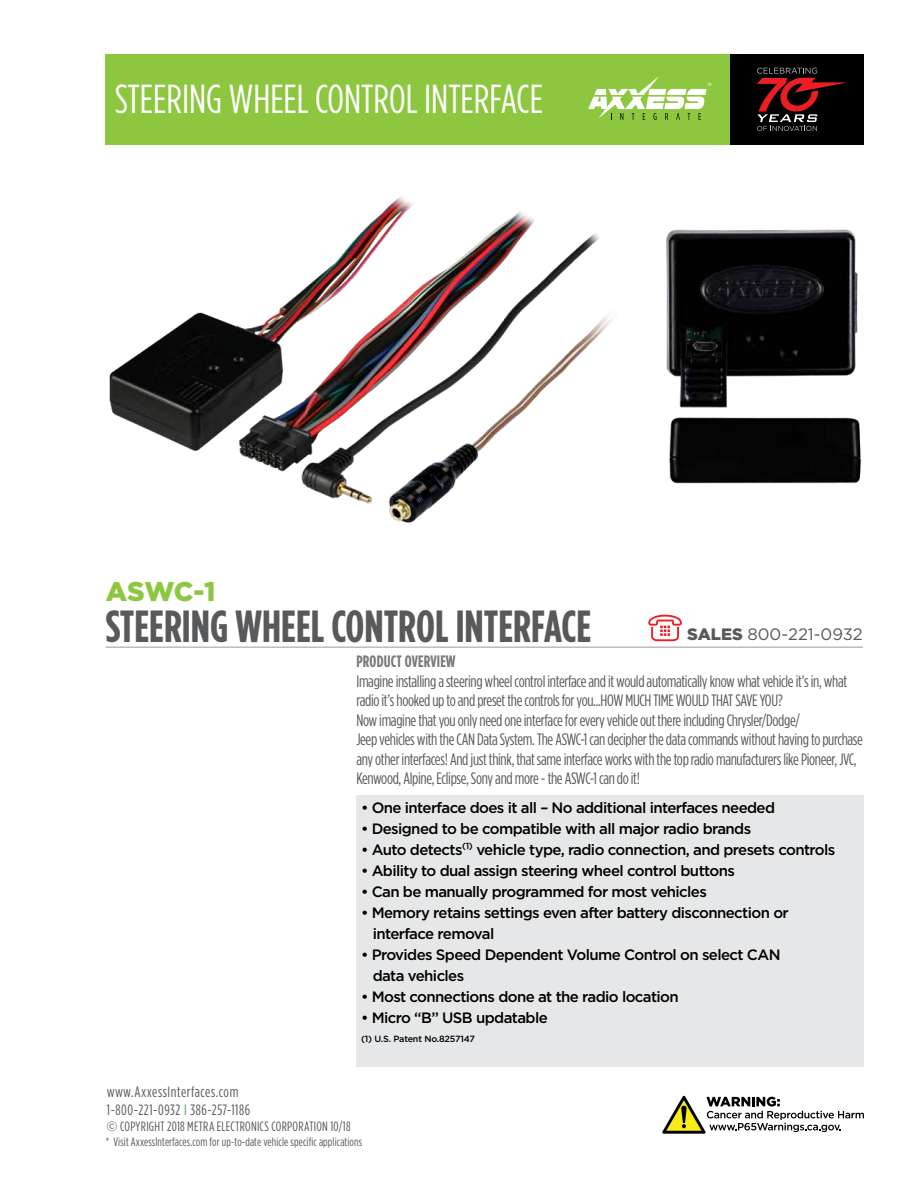
<style>
.page{position:relative;width:918px;height:1188px;background:#fff}
.page>*{position:absolute;margin:0;border:0;box-sizing:border-box;transform-origin:0 0}
.t1{font:700 45px "Gotham Condensed";color:#58595b}
.t2{font:40.5px "Gotham Condensed";color:#fff}
.t3{font:900 27px "Gotham";color:#8dc63f}
.t4{font:16.5px/19.5px "Gotham Condensed";letter-spacing:-.02em;color:#58595b}
.t5{font:16.5px "Gotham";color:#58595b}
.t6{font:700 16.5px "Gotham Condensed";letter-spacing:.01em;color:#797a7d}
.t7{font:500 15px/21px "Gotham";letter-spacing:-.04em;color:#000}
.t8{font:15px/18px "Gotham Condensed";letter-spacing:.04em;color:#58595b}
.t9{font:13.5px "Gotham Condensed";letter-spacing:.02em;color:#58595b}
.t10{font:12px "Gotham Condensed";letter-spacing:.01em;color:#58595b}
.t11{font:500 9px "Gotham";letter-spacing:-.02em;color:#000}
.t12{font:4.5px "Arial";color:#fff}
.s1{font-weight:900}
.s2{color:#41ad49}
.s3{font-family:"Gotham"}
</style>
<div class="page">
<div style="left:356px;top:795px;width:508px;height:272px;background:#e6e7e8"></div>
<div style="left:106px;top:54px;width:758px;height:91px;background:#8dc63f"></div>
<div style="left:730px;top:54px;width:134px;height:91px;background:#000"></div>
<svg style="left:756px;top:68px;width:91px;height:63px"></svg>
<hr style="left:106px;top:646px;width:757px;height:2px;background:#babcbe">
<svg style="left:588px;top:76px;width:119px;height:44px"></svg>
<svg style="left:648px;top:615px;width:34px;height:26px"></svg>
<svg style="left:662px;top:1096px;width:202px;height:38px"></svg>
<img style="left:109px;top:197px;width:752px;height:326px">
<h2 class="t2" style="left:115px;top:77px;width:430px">STEERING WHEEL CONTROL INTERFACE</h2>
<p class="t12" style="left:708px;top:82px;width:5px">®</p>
<h3 class="t3" style="left:106px;top:576px;width:111px">ASWC-1</h3>
<h1 class="t1" style="left:106px;top:600px;width:487px">STEERING WHEEL CONTROL INTERFACE</h1>
<p class="t5" style="left:687px;top:625px;width:177px"><span class="s1">SALES</span> 800-221-0932</p>
<p class="t6" style="left:356px;top:652px;width:101px">PRODUCT OVERVIEW</p>
<p class="t4" style="left:356px;top:671px;width:508px">Imagine installing a steering wheel control interface and it would automatically know what vehicle it’s in, what radio it’s hooked up to and preset the controls for you...HOW MUCH TIME WOULD THAT SAVE YOU?<br>Now imagine that you only need one interface for every vehicle out there including Chrysler/Dodge/<br>Jeep vehicles with the CAN Data System. The ASWC-1 can decipher the data commands without having to purchase any other interfaces! And just think, that same interface works with the top radio manufacturers like Pioneer, JVC, Kenwood, Alpine, Eclipse, Sony and more - the ASWC-1 can do it!</p>
<p class="t7" style="left:361px;top:797px;width:416px">• One interface does it all – No additional interfaces needed</p>
<p class="t7" style="left:361px;top:818px;width:392px">• Designed to be compatible with all major radio brands</p>
<p class="t7" style="left:361px;top:839px;width:476px">• Auto detects<sup>(1)</sup> vehicle type, radio connection, and presets controls</p>
<p class="t7" style="left:361px;top:860px;width:375px">• Ability to dual assign steering wheel control buttons</p>
<p class="t7" style="left:361px;top:881px;width:347px">• Can be manually programmed for most vehicles</p>
<p class="t7" style="left:373px;top:902px;width:418px;text-indent:-12px">• Memory retains settings even after battery disconnection or interface removal</p>
<p class="t7" style="left:373px;top:944px;width:409px;text-indent:-12px">• Provides Speed Dependent Volume Control on select CAN data vehicles</p>
<p class="t7" style="left:361px;top:986px;width:319px">• Most connections done at the radio location</p>
<p class="t7" style="left:361px;top:1007px;width:188px">• Micro “B” USB updatable</p>
<p class="t11" style="left:361px;top:1034px;width:116px">(1) U.S. Patent No.8257147</p>
<p class="t8" style="left:107px;top:1082px;width:145px">www.AxxessInterfaces.com<br>1-800-221-0932 <span class="s2">I</span> 386-257-1186</p>
<p class="t9" style="left:106px;top:1119px;width:246px"><span class="s3">©</span> COPYRIGHT 2018 METRA ELECTRONICS CORPORATION 10/18</p>
<p class="t10" style="left:106px;top:1135px;width:258px">* Visit AxxessInterfaces.com for up-to-date vehicle specific applications</p>
</div>
